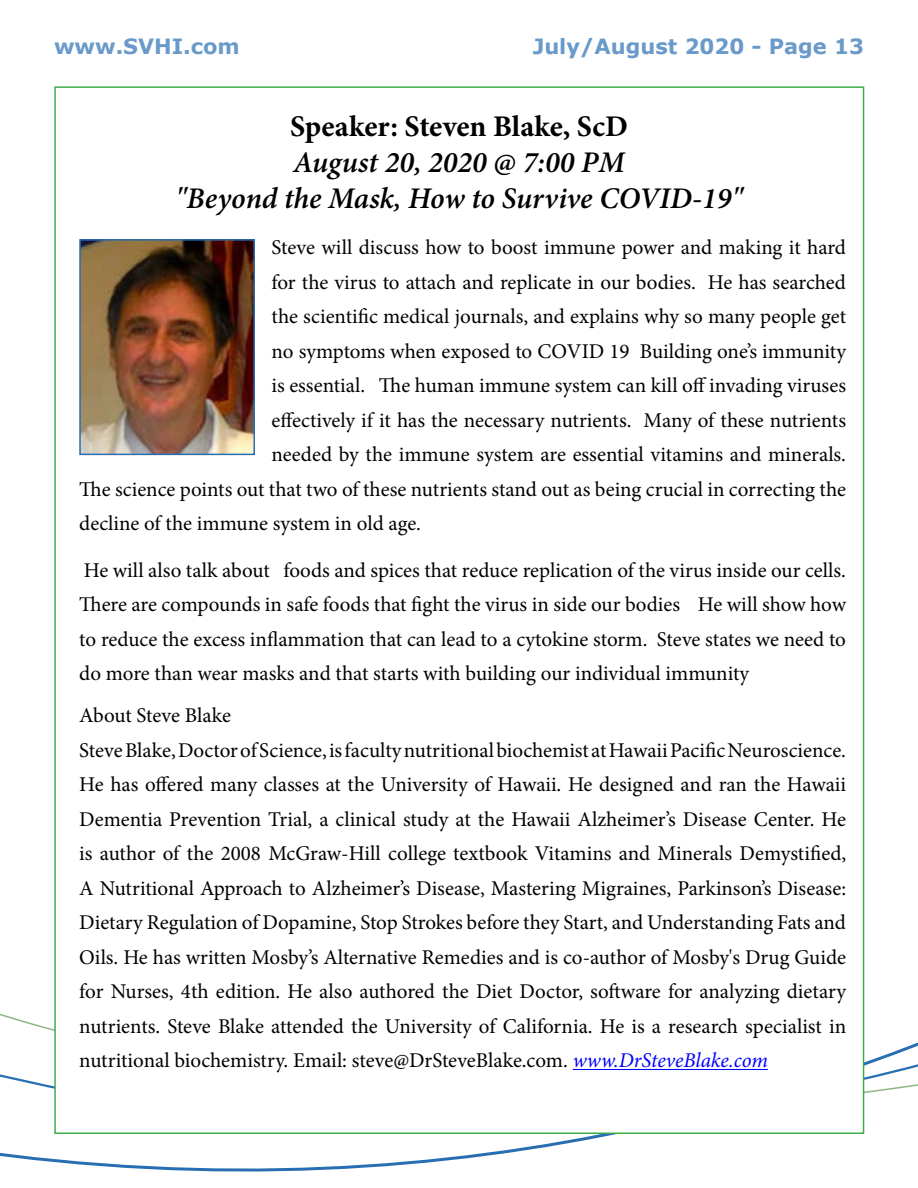
<style>
.page{position:relative;width:918px;height:1188px;background:#fff}
.page>*{position:absolute;margin:0;border:0;box-sizing:border-box;transform-origin:0 0}
.t1{font:italic 600 30px/36px "Minion Pro";color:#000;text-align:center}
.t2{font:700 30px "Minion Pro";color:#000}
.t3{font:21px/34.5px "Minion Pro";color:#000;text-align:justify}
.t4{font:700 21px "Verdana";color:#699aca}
.s1{font-style:italic;color:#00f}
</style>
<div class="page">
<svg style="left:0;top:734px;width:918px;height:438px"></svg>
<div style="left:54px;top:86px;width:810px;height:1048px;background:#fff;border:2px solid #41ad49"></div>
<hr style="left:573px;top:1069px;width:195px;height:1px;background:#00f">
<img style="left:82px;top:242px;width:170px;height:210px">
<div style="left:79px;top:239px;width:176px;height:216px;border:2px solid #286eb3"></div>
<p class="t4" style="left:54px;top:31px;width:187px">www.SVHI.com</p>
<p class="t4" style="left:533px;top:31px;width:333px">July/August 2020 - Page 13</p>
<h1 class="t2" style="left:290px;top:105px;width:339px">Speaker: Steven Blake, ScD</h1>
<h1 class="t1" style="left:175px;top:144px;width:569px">August 20, 2020 @ 7:00 PM<br>"Beyond the Mask, How to Survive COVID-19"</h1>
<p class="t3" style="left:272px;top:231px;width:576px">Steve will discuss how to boost immune power and making it hard</p>
<p class="t3" style="left:272px;top:265px;width:576px">for the virus to attach and replicate in our bodies. He has searched</p>
<p class="t3" style="left:272px;top:300px;width:576px">the scientific medical journals, and explains why so many people get</p>
<p class="t3" style="left:272px;top:334px;width:576px">no symptoms when exposed to COVID 19 Building one’s immunity</p>
<p class="t3" style="left:272px;top:369px;width:576px">is essential. The human immune system can kill off invading viruses</p>
<p class="t3" style="left:272px;top:403px;width:576px">effectively if it has the necessary nutrients. Many of these nutrients</p>
<p class="t3" style="left:272px;top:438px;width:576px">needed by the immune system are essential vitamins and minerals.</p>
<p class="t3" style="left:79px;top:472px;width:768px">The science points out that two of these nutrients stand out as being crucial in correcting the</p>
<p class="t3" style="left:79px;top:507px;width:343px">decline of the immune system in old age.</p>
<p class="t3" style="left:79px;top:553px;width:768px">He will also talk about foods and spices that reduce replication of the virus inside our cells.<br>There are compounds in safe foods that fight the virus in side our bodies He will show how to reduce the excess inflammation that can lead to a cytokine storm. Steve states we need to do more than wear masks and that starts with building our individual immunity</p>
<p class="t3" style="left:79px;top:699px;width:768px;text-align:left">About Steve Blake<br>Steve Blake, Doctor of Science, is faculty nutritional biochemist at Hawaii Pacific Neuroscience.<br>He has offered many classes at the University of Hawaii. He designed and ran the Hawaii Dementia Prevention Trial, a clinical study at the Hawaii Alzheimer’s Disease Center. He is author of the 2008 McGraw-Hill college textbook Vitamins and Minerals Demystified, A Nutritional Approach to Alzheimer’s Disease, Mastering Migraines, Parkinson’s Disease:<br>Dietary Regulation of Dopamine, Stop Strokes before they Start, and Understanding Fats and Oils. He has written Mosby’s Alternative Remedies and is co-author of Mosby's Drug Guide for Nurses, 4th edition. He also authored the Diet Doctor, software for analyzing dietary nutrients. Steve Blake attended the University of California. He is a research specialist in nutritional biochemistry. Email: steve@DrSteveBlake.com. <span class="s1">www.DrSteveBlake.com</span></p>
</div>
